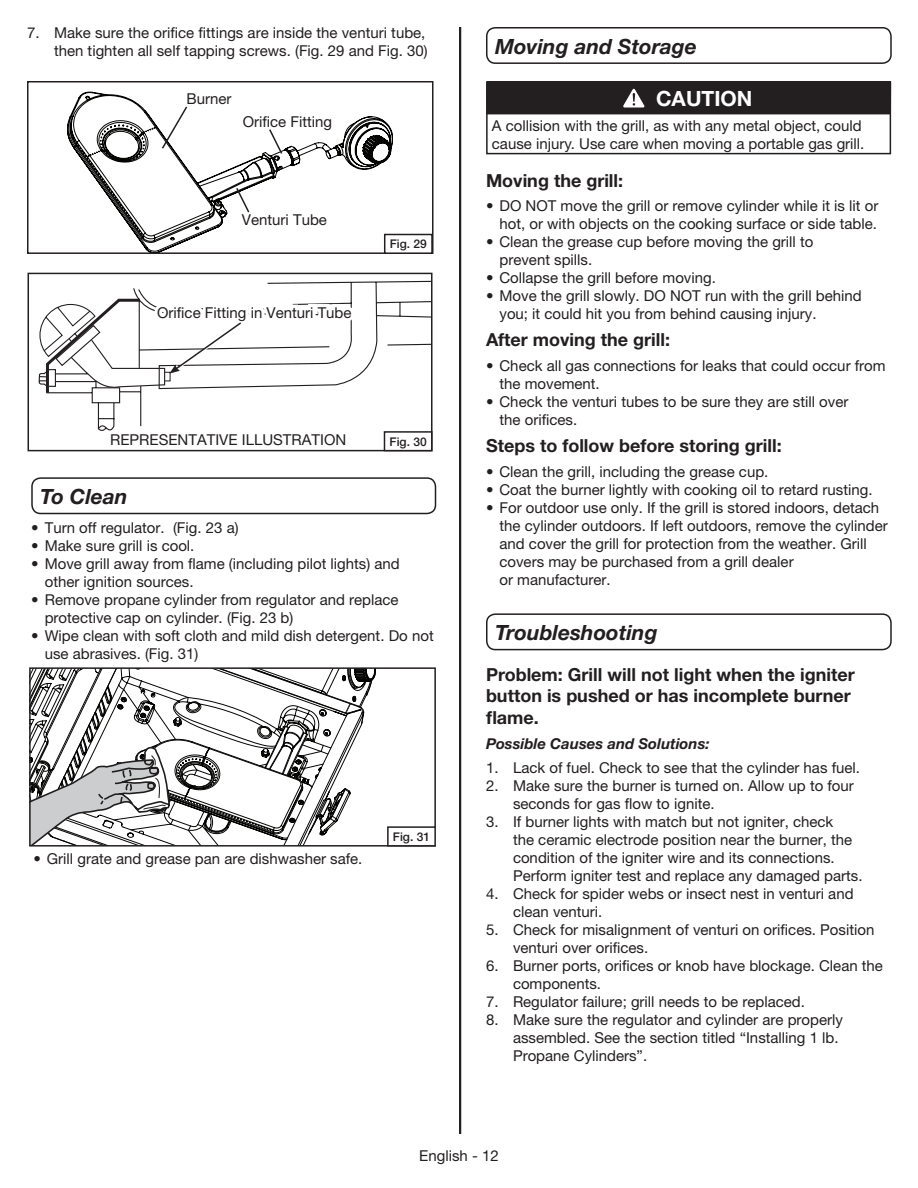
<style>
.page{position:relative;width:918px;height:1188px;background:#fff}
.page>*{position:absolute;margin:0;border:0;box-sizing:border-box;transform-origin:0 0}
.t1{font:italic 700 21px "Helvetica Neue LT Std";color:#231f20}
.t2{font:700 21px "Helvetica Neue LT Std";color:#fff}
.t3{font:700 18px/21.6px "Helvetica Neue LT Std";color:#231f20}
.t4{font:15px/18px "Helvetica Neue LT Std";color:#231f20}
.t5{font:italic 700 15px "Helvetica Neue LT Std";color:#231f20}
.t6{font:500 12px "Helvetica Neue LT Std";color:#231f20}
</style>
<div class="page">
<hr style="left:459px;top:27px;width:2px;height:1107px;background:#231f20">
<div style="left:486px;top:27px;width:406px;height:37px;border:2px solid #231f20;border-radius:9px"></div>
<div style="left:486px;top:613px;width:406px;height:37px;border:2px solid #231f20;border-radius:9px"></div>
<div style="left:486px;top:82px;width:405px;height:72px;border:2px solid #231f20"></div>
<div style="left:486px;top:81px;width:405px;height:33px;background:#231f20"></div>
<svg style="left:623px;top:89px;width:21px;height:19px"></svg>
<svg style="left:91px;top:281px;width:339px;height:150px"></svg>
<div style="left:28px;top:273px;width:405px;height:178px;border:2px solid #231f20"></div>
<div style="left:384px;top:432px;width:48px;height:19px;background:#fff"></div>
<div style="left:384px;top:431px;width:49px;height:20px;border:1px solid #231f20"></div>
<div style="left:31px;top:477px;width:405px;height:37px;border:2px solid #231f20;border-radius:9px"></div>
<svg style="left:32px;top:670px;width:343px;height:174px"></svg>
<svg style="left:32px;top:744px;width:138px;height:100px"></svg>
<div style="left:29px;top:667px;width:407px;height:180px;border:2px solid #231f20"></div>
<div style="left:388px;top:827px;width:47px;height:19px;background:#fff"></div>
<div style="left:387px;top:826px;width:49px;height:21px;border:1px solid #231f20"></div>
<svg style="left:67px;top:92px;width:326px;height:159px"></svg>
<div style="left:27px;top:81px;width:407px;height:173px;border:2px solid #231f20"></div>
<div style="left:385px;top:235px;width:47px;height:18px;background:#fff"></div>
<div style="left:384px;top:234px;width:49px;height:20px;border:1px solid #231f20"></div>
<svg style="left:160px;top:105px;width:29px;height:45px"></svg>
<svg style="left:268px;top:128px;width:16px;height:27px"></svg>
<svg style="left:235px;top:186px;width:16px;height:28px"></svg>
<svg style="left:39px;top:287px;width:320px;height:109px"></svg>
<p class="t4" style="left:27px;top:23px;width:402px;text-align:right">7. Make sure the orifice fittings are inside the venturi tube, then tighten all self tapping screws. (Fig. 29 and Fig. 30)</p>
<p class="t4" style="left:187px;top:89px;width:47px">Burner</p>
<p class="t4" style="left:243px;top:113px;width:91px">Orifice Fitting</p>
<p class="t4" style="left:242px;top:210px;width:87px">Venturi Tube</p>
<p class="t4" style="left:157px;top:303px;width:196px">Orifice Fitting in Venturi Tube</p>
<p class="t6" style="left:390px;top:237px;width:39px">Fig. 29</p>
<p class="t4" style="left:110px;top:431px;width:238px">REPRESENTATIVE ILLUSTRATION</p>
<p class="t6" style="left:390px;top:434px;width:39px">Fig. 30</p>
<h1 class="t1" style="left:40px;top:484px;width:89px">To Clean</h1>
<p class="t4" style="left:31px;top:519px;width:209px">• Turn off regulator. (Fig. 23 a)</p>
<p class="t4" style="left:31px;top:537px;width:165px">• Make sure grill is cool.</p>
<p class="t4" style="left:45px;top:555px;width:357px;text-indent:-14px">• Move grill away from flame (including pilot lights) and other ignition sources.</p>
<p class="t4" style="left:45px;top:591px;width:355px;text-indent:-14px">• Remove propane cylinder from regulator and replace protective cap on cylinder. (Fig. 23 b)</p>
<p class="t4" style="left:45px;top:627px;width:390px;text-indent:-14px">• Wipe clean with soft cloth and mild dish detergent. Do not use abrasives. (Fig. 31)</p>
<p class="t4" style="left:33px;top:849px;width:331px">• Grill grate and grease pan are dishwasher safe.</p>
<p class="t6" style="left:393px;top:829px;width:39px">Fig. 31</p>
<h1 class="t1" style="left:495px;top:33px;width:203px">Moving and Storage</h1>
<h1 class="t2" style="left:656px;top:86px;width:98px">CAUTION</h1>
<p class="t4" style="left:492px;top:116px;width:374px">A collision with the grill, as with any metal object, could cause injury. Use care when moving a portable gas grill.</p>
<p class="t3" style="left:486px;top:169px;width:139px">Moving the grill:</p>
<p class="t4" style="left:486px;top:197px;width:394px;text-align:right">• DO NOT move the grill or remove cylinder while it is lit or hot, or with objects on the cooking surface or side table.</p>
<p class="t4" style="left:500px;top:233px;width:315px;text-indent:-14px">• Clean the grease cup before moving the grill to prevent spills.</p>
<p class="t4" style="left:486px;top:269px;width:231px">• Collapse the grill before moving.</p>
<p class="t4" style="left:500px;top:287px;width:364px;text-indent:-14px">• Move the grill slowly. DO NOT run with the grill behind you; it could hit you from behind causing injury.</p>
<p class="t3" style="left:486px;top:329px;width:186px">After moving the grill:</p>
<p class="t4" style="left:500px;top:357px;width:388px;text-indent:-14px">• Check all gas connections for leaks that could occur from the movement.</p>
<p class="t4" style="left:500px;top:393px;width:350px;text-indent:-14px">• Check the venturi tubes to be sure they are still over the orifices.</p>
<p class="t3" style="left:486px;top:435px;width:297px">Steps to follow before storing grill:</p>
<p class="t4" style="left:486px;top:462px;width:284px">• Clean the grill, including the grease cup.</p>
<p class="t4" style="left:486px;top:480px;width:388px">• Coat the burner lightly with cooking oil to retard rusting.</p>
<p class="t4" style="left:500px;top:498px;width:390px;text-indent:-14px">• For outdoor use only. If the grill is stored indoors, detach the cylinder outdoors. If left outdoors, remove the cylinder and cover the grill for protection from the weather. Grill covers may be purchased from a grill dealer<br>or manufacturer.</p>
<h1 class="t1" style="left:495px;top:620px;width:164px">Troubleshooting</h1>
<p class="t3" style="left:486px;top:663px;width:370px">Problem: Grill will not light when the igniter button is pushed or has incomplete burner flame.</p>
<p class="t5" style="left:486px;top:734px;width:225px">Possible Causes and Solutions:</p>
<p class="t4" style="left:486px;top:759px;width:376px">1. Lack of fuel. Check to see that the cylinder has fuel.</p>
<p class="t4" style="left:513px;top:777px;width:342px;text-indent:-27px">2. Make sure the burner is turned on. Allow up to four seconds for gas flow to ignite.</p>
<p class="t4" style="left:513px;top:813px;width:351px;text-indent:-27px">3. If burner lights with match but not igniter, check<br>the ceramic electrode position near the burner, the condition of the igniter wire and its connections.<br>Perform igniter test and replace any damaged parts.</p>
<p class="t4" style="left:513px;top:885px;width:342px;text-indent:-27px">4. Check for spider webs or insect nest in venturi and clean venturi.</p>
<p class="t4" style="left:513px;top:921px;width:363px;text-indent:-27px">5. Check for misalignment of venturi on orifices. Position venturi over orifices.</p>
<p class="t4" style="left:513px;top:957px;width:372px;text-indent:-27px">6. Burner ports, orifices or knob have blockage. Clean the components.</p>
<p class="t4" style="left:486px;top:993px;width:320px">7. Regulator failure; grill needs to be replaced.</p>
<p class="t4" style="left:513px;top:1011px;width:332px;text-indent:-27px">8. Make sure the regulator and cylinder are properly assembled. See the section titled “Installing 1 lb.<br>Propane Cylinders”.</p>
<p class="t4" style="left:419px;top:1146px;width:81px">English - 12</p>
</div>
